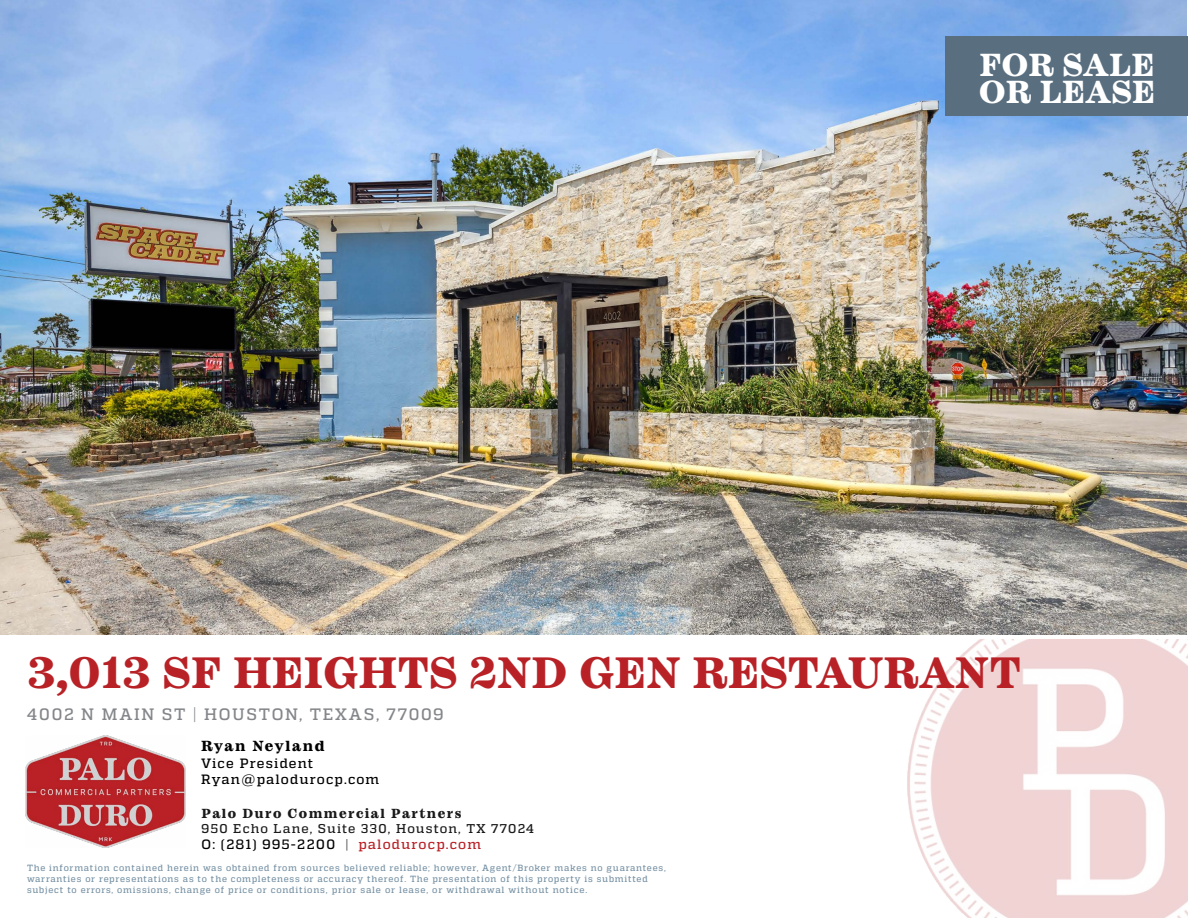
<style>
.page{position:relative;width:1188px;height:918px;background:#fff}
.page>*{position:absolute;margin:0;border:0;box-sizing:border-box;transform-origin:0 0}
.t1{font:900 45px "Ionic No 5";color:#b82227}
.t2{font:900 32.7px/27px "Ionic No 5";color:#fff}
.t3{font:500 16.5px "Quadon";letter-spacing:.1em;color:#84868a}
.t4{font:900 15px "Ionic No 5";letter-spacing:.09em;color:#000}
.t5{font:500 13.5px/16.2px "Quadon";letter-spacing:.09em;color:#000}
.t6{font:900 13.5px "Ionic No 5";letter-spacing:.1em;color:#1a1a1a}
.t7{font:500 12.75px "Quadon";letter-spacing:.09em;color:#1a1a1a}
.t8{font:500 9px/10.8px "Quadon";letter-spacing:.085em;color:#7691a4}
.s1{font-size:12.75px;color:#1a1a1a}
.s2{color:#b82227}
</style>
<div class="page">
<img style="left:1px;top:1px;width:1186px;height:633px">
<img style="left:907px;top:640px;width:281px;height:278px">
<div style="left:946px;top:36px;width:242px;height:80px;background:#596e7f"></div>
<img style="left:26px;top:735px;width:159px;height:113px">
<h2 class="t2" style="left:979px;top:51px;width:178px">FOR SALE<br>OR LEASE</h2>
<h1 class="t1" style="left:27px;top:644px;width:996px">3,013 SF HEIGHTS 2ND GEN RESTAURANT</h1>
<h3 class="t3" style="left:27px;top:705px;width:418px">4002 N MAIN ST | HOUSTON, TEXAS, 77009</h3>
<h3 class="t4" style="left:201px;top:736px;width:125px">Ryan Neyland</h3>
<h3 class="t5" style="left:201px;top:755px;width:179px">Vice President<br>Ryan@palodurocp.com</h3>
<h3 class="t6" style="left:202px;top:805px;width:261px">Palo Duro Commercial Partners</h3>
<h3 class="t7" style="left:202px;top:821px;width:334px">950 Echo Lane, Suite 330, Houston, TX 77024</h3>
<h3 class="t5" style="left:202px;top:837px;width:281px">O: (281) 995-2200 <span class="s1">|</span> <span class="s2">palodurocp.com</span></h3>
<p class="t8" style="left:27px;top:863px;width:640px">The information contained herein was obtained from sources believed reliable; however, Agent/Broker makes no guarantees, warranties or representations as to the completeness or accuracy thereof. The presentation of this property is submitted subject to errors, omissions, change of price or conditions, prior sale or lease, or withdrawal without notice.</p>
</div>
